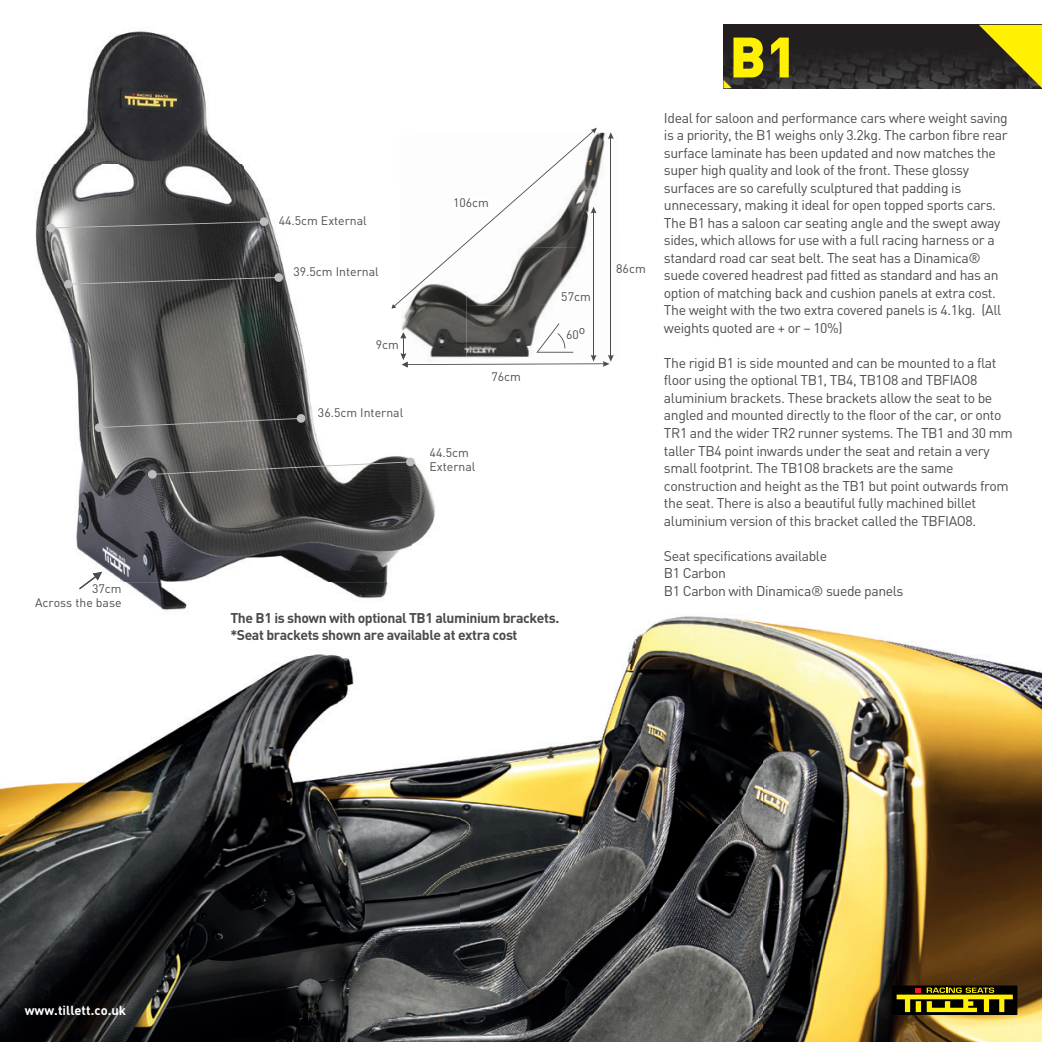
<style>
.page{position:relative;width:1042px;height:1042px;background:#fff}
.page>*{position:absolute;margin:0;border:0;box-sizing:border-box;transform-origin:0 0}
.t1{font:900 56px "DIN";color:#fff101}
.t2{font:14px/17.5px "DIN";letter-spacing:-.03em;color:#4b4c4d}
.t3{font:700 14px/17.5px "DIN";letter-spacing:-.03em;color:#4b4c4d}
.t4{font:700 12.95px "DIN";color:#fff}
.t5{font:12.25px/14.7px "DIN";color:#4b4c4d;text-align:right}
</style>
<div class="page">
<img style="left:0;top:784px;width:36px;height:258px">
<img style="left:460px;top:616px;width:582px;height:426px">
<img style="left:36px;top:656px;width:424px;height:386px">
<img style="left:467px;top:616px;width:91px;height:9px">
<img style="left:467px;top:630px;width:50px;height:10px">
<img style="left:723px;top:25px;width:256px;height:63px">
<svg style="left:979px;top:25px;width:62px;height:63px;background:#938a15"></svg>
<svg style="left:723px;top:80px;width:9px;height:8px"></svg>
<img style="left:597px;top:132px;width:10px;height:50px">
<img style="left:467px;top:309px;width:78px;height:14px">
<svg style="left:608px;top:132px;width:6px;height:7px"></svg>
<hr style="left:1041px;top:25px;width:1px;height:63px;background:#fff101">
<img style="left:53px;top:31px;width:190px;height:134px">
<img style="left:35px;top:165px;width:376px;height:417px">
<img style="left:411px;top:462px;width:24px;height:84px">
<img style="left:79px;top:582px;width:388px;height:74px">
<img style="left:400px;top:309px;width:67px;height:14px">
<img style="left:431px;top:463px;width:4px;height:8px">
<img style="left:318px;top:408px;width:85px;height:9px">
<img style="left:294px;top:267px;width:84px;height:9px">
<img style="left:93px;top:584px;width:28px;height:9px">
<img style="left:79px;top:598px;width:42px;height:9px">
<svg style="left:79px;top:572px;width:23px;height:17px"></svg>
<img style="left:79px;top:576px;width:17px;height:13px">
<img style="left:279px;top:216px;width:87px;height:9px">
<img style="left:376px;top:340px;width:22px;height:9px">
<svg style="left:892px;top:985px;width:125px;height:29px;background:#605901"></svg>
<svg style="left:391px;top:128px;width:206px;height:181px"></svg>
<hr style="left:610px;top:136px;width:1px;height:222px;background:#4b4c4d">
<hr style="left:593px;top:211px;width:1px;height:147px;background:#4b4c4d">
<svg style="left:400px;top:323px;width:214px;height:44px"></svg>
<div style="left:46px;top:224px;width:9px;height:8px;background:#bcbdc0;border-radius:50%"></div>
<div style="left:260px;top:217px;width:8px;height:9px;background:#bcbdc0;border-radius:50%"></div>
<div style="left:274px;top:273px;width:9px;height:9px;background:#bcbdc0;border-radius:50%"></div>
<div style="left:64px;top:280px;width:9px;height:8px;background:#bcbdc0;border-radius:50%"></div>
<div style="left:95px;top:423px;width:8px;height:9px;background:#bcbdc0;border-radius:50%"></div>
<div style="left:297px;top:414px;width:8px;height:9px;background:#bcbdc0;border-radius:50%"></div>
<div style="left:148px;top:470px;width:9px;height:9px;background:#bcbdc0;border-radius:50%"></div>
<div style="left:406px;top:457px;width:9px;height:9px;background:#bcbdc0;border-radius:50%"></div>
<svg style="left:51px;top:221px;width:213px;height:7px"></svg>
<svg style="left:68px;top:277px;width:211px;height:8px;background:#5d5d5e"></svg>
<svg style="left:99px;top:418px;width:202px;height:10px;background:#6c6c6b"></svg>
<svg style="left:152px;top:461px;width:258px;height:14px;background:#686867"></svg>
<p class="t5" style="left:35px;top:581px;width:88px">37cm<br>Across the base</p>
<p class="t5" style="left:279px;top:213px;width:90px">44.5cm External</p>
<p class="t5" style="left:293px;top:264px;width:87px">39.5cm Internal</p>
<p class="t5" style="left:376px;top:337px;width:25px">9cm</p>
<p class="t5" style="left:318px;top:405px;width:87px">36.5cm Internal</p>
<p class="t5" style="left:453px;top:195px;width:37px">106cm</p>
<p class="t5" style="left:491px;top:369px;width:31px">76cm</p>
<p class="t5" style="left:430px;top:445px;width:41px">44.5cm</p>
<p class="t5" style="left:430px;top:459px;width:47px">External</p>
<p class="t5" style="left:561px;top:289px;width:31px">57cm</p>
<p class="t5" style="left:566px;top:327px;width:21px">60o</p>
<p class="t3" style="left:230px;top:608px;width:330px">The B1 is shown with optional TB1 aluminium brackets. *Seat brackets shown are available at extra cost</p>
<p class="t5" style="left:616px;top:261px;width:31px">86cm</p>
<h1 class="t1" style="left:729px;top:20px;width:69px">B1</h1>
<p class="t2" style="left:664px;top:109px;width:345px">Ideal for saloon and performance cars where weight saving is a priority, the B1 weighs only 3.2kg. The carbon fibre rear surface laminate has been updated and now matches the super high quality and look of the front. These glossy surfaces are so carefully sculptured that padding is unnecessary, making it ideal for open topped sports cars.<br>The B1 has a saloon car seating angle and the swept away sides, which allows for use with a full racing harness or a standard road car seat belt. The seat has a Dinamica® suede covered headrest pad fitted as standard and has an option of matching back and cushion panels at extra cost.<br>The weight with the two extra covered panels is 4.1kg. (All weights quoted are + or – 10%)</p>
<p class="t2" style="left:664px;top:354px;width:350px">The rigid B1 is side mounted and can be mounted to a flat floor using the optional TB1, TB4, TB1O8 and TBFIAO8 aluminium brackets. These brackets allow the seat to be angled and mounted directly to the floor of the car, or onto TR1 and the wider TR2 runner systems. The TB1 and 30 mm taller TB4 point inwards under the seat and retain a very small footprint. The TB1O8 brackets are the same construction and height as the TB1 but point outwards from the seat. There is also a beautiful fully machined billet aluminium version of this bracket called the TBFIAO8.</p>
<p class="t2" style="left:664px;top:546px;width:241px">Seat specifications available<br>B1 Carbon<br>B1 Carbon with Dinamica® suede panels</p>
<p class="t4" style="left:25px;top:1001px;width:103px">www.tillett.co.uk</p>
</div>
